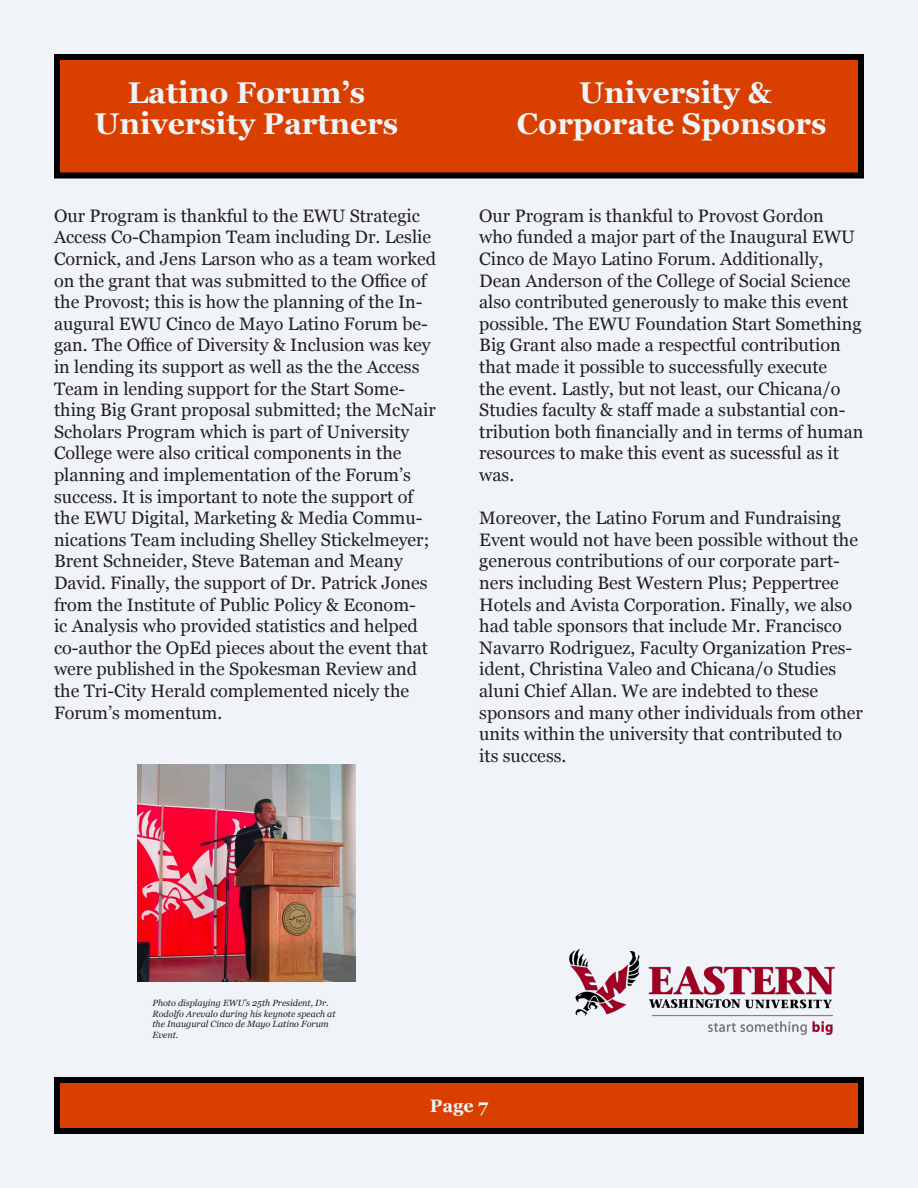
<style>
.page{position:relative;width:918px;height:1188px;background:#f0f4f9}
.page>*{position:absolute;margin:0;border:0;box-sizing:border-box;transform-origin:0 0}
.t1{font:700 30px "Georgia";color:#f0f4f9}
.t2{font:18px/21.6px "Georgia";color:#231f20}
.t3{font:700 18px "Georgia";color:#f0f4f9}
.t4{font:italic 9px/10.8px "Georgia";color:#231f20}
</style>
<div class="page">
<img style="left:569px;top:948px;width:266px;height:87px">
<div style="left:54px;top:54px;width:810px;height:124px;background:#d94000;border:6px solid #000"></div>
<div style="left:54px;top:1077px;width:810px;height:57px;background:#d94000;border:6px solid #000"></div>
<img style="left:138px;top:765px;width:217px;height:217px">
<p class="t1" style="left:128px;top:70px;width:239px">Latino Forum’s</p>
<p class="t1" style="left:95px;top:101px;width:305px">University Partners</p>
<p class="t1" style="left:579px;top:70px;width:194px">University &amp;</p>
<p class="t1" style="left:517px;top:101px;width:311px">Corporate Sponsors</p>
<p class="t2" style="left:54px;top:204px;width:384px">Our Program is thankful to the EWU Strategic Access Co-Champion Team including Dr. Leslie Cornick, and Jens Larson who as a team worked on the grant that was submitted to the Office of the Provost; this is how the planning of the In&shy;augural EWU Cinco de Mayo Latino Forum be&shy;gan. The Office of Diversity &amp; Inclusion was key in lending its support as well as the the Access Team in lending support for the Start Some&shy;thing Big Grant proposal submitted; the McNair Scholars Program which is part of University College were also critical components in the planning and implementation of the Forum’s success. It is important to note the support of the EWU Digital, Marketing &amp; Media Commu&shy;nications Team including Shelley Stickelmeyer; Brent Schneider, Steve Bateman and Meany David. Finally, the support of Dr. Patrick Jones from the Institute of Public Policy &amp; Econom-<br>ic Analysis who provided statistics and helped co-author the OpEd pieces about the event that were published in the Spokesman Review and the Tri-City Herald complemented nicely the Forum’s momentum.</p>
<p class="t2" style="left:479px;top:204px;width:386px">Our Program is thankful to Provost Gordon<br>who funded a major part of the Inaugural EWU Cinco de Mayo Latino Forum. Additionally, Dean Anderson of the College of Social Science also contributed generously to make this event possible. The EWU Foundation Start Something Big Grant also made a respectful contribution that made it possible to successfully execute<br>the event. Lastly, but not least, our Chicana/o Studies faculty &amp; staff made a substantial con&shy;tribution both financially and in terms of human resources to make this event as sucessful as it was.</p>
<p class="t2" style="left:479px;top:507px;width:385px">Moreover, the Latino Forum and Fundraising Event would not have been possible without the generous contributions of our corporate part&shy;ners including Best Western Plus; Peppertree Hotels and Avista Corporation. Finally, we also had table sponsors that include Mr. Francisco Navarro Rodriguez, Faculty Organization Pres&shy;ident, Christina Valeo and Chicana/o Studies aluni Chief Allan. We are indebted to these sponsors and many other individuals from other units within the university that contributed to its success.</p>
<p class="t4" style="left:153px;top:997px;width:185px">Photo displaying EWU’s 25th President, Dr.<br>Rodolfo Arevalo during his keynote speach at the Inaugural Cinco de Mayo Latino Forum Event.</p>
<p class="t3" style="left:430px;top:1092px;width:60px">Page 7</p>
</div>
